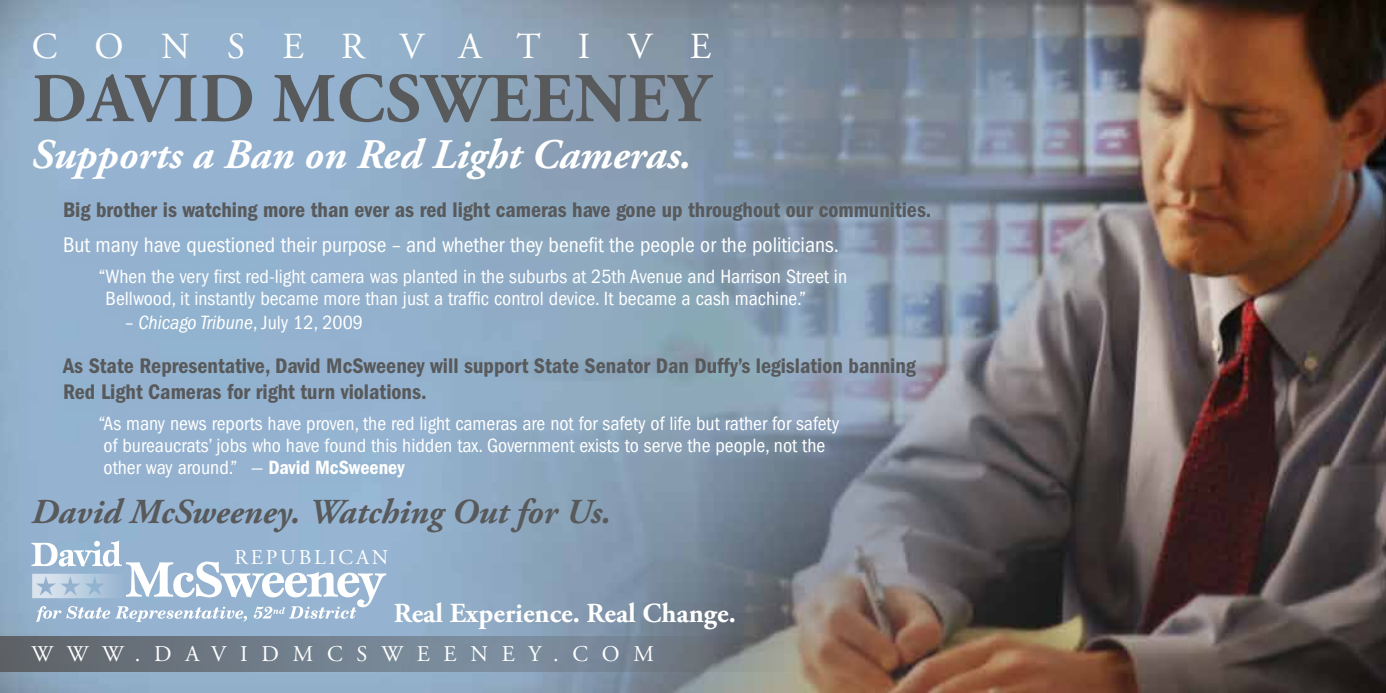
<style>
.page{position:relative;width:1386px;height:693px;background:#fff}
.page>*{position:absolute;margin:0;border:0;box-sizing:border-box;transform-origin:0 0}
.t1{font:700 69.65px "Adobe Garamond Pro";letter-spacing:.015em;color:#58595b}
.t2{font:italic 700 42px "Adobe Garamond Pro";color:#fff}
.t3{font:36.75px "Adobe Garamond Pro";letter-spacing:1.015em;color:#fff}
.t4{font:italic 700 35px "Adobe Garamond Pro";color:#58595b}
.t5{font:700 27.47px "Adobe Garamond Pro";color:#fff}
.t6{font:22.4px "Adobe Garamond Pro";letter-spacing:.615em;color:#fff}
.t7{font:600 condensed 21.88px/26.2px "Franklin Gothic";color:#58595b}
.t8{font:condensed 21.88px "Franklin Gothic";color:#fff}
.t9{font:21px "Adobe Garamond Pro";letter-spacing:.135em;color:#fff}
.t10{font:condensed 19.95px/21.9px "Franklin Gothic";color:#fff}
.t11{font:italic condensed 19.95px "Franklin Gothic";color:#fff}
.s1{font-style:normal}
.s2{font-weight:600}
</style>
<div class="page">
<img style="left:0;top:0;width:1386px;height:693px">
<svg style="left:32px;top:540px;width:354px;height:82px"></svg>
<div style="left:57px;top:196px;width:885px;height:293px;background:#93b3cd;opacity:.75"></div>
<svg style="left:0;top:636px;width:813px;height:35px"></svg>
<h3 class="t3" style="left:32px;top:24px;width:681px">CONSERVATIVE</h3>
<h1 class="t1" style="left:32px;top:58px;width:679px">David McSweeney</h1>
<h2 class="t2" style="left:32px;top:131px;width:661px">Supports a Ban on Red Light Cameras.</h2>
<p class="t7" style="left:63px;top:197px;width:870px">Big brother is watching more than ever as red light cameras have gone up throughout our communities.</p>
<p class="t8" style="left:63px;top:233px;width:778px">But many have questioned their purpose – and whether they benefit the people or the politicians.</p>
<p class="t10" style="left:106px;top:266px;width:743px;text-indent:-7px">“When the very first red-light camera was planted in the suburbs at 25th Avenue and Harrison Street in<br>Bellwood, it instantly became more than just a traffic control device. It became a cash machine.”</p>
<p class="t11" style="left:126px;top:311px;width:239px"><span class="s1">–</span> Chicago Tribune<span class="s1">, July 12, 2009</span></p>
<p class="t7" style="left:63px;top:353px;width:855px">As State Representative, David McSweeney will support State Senator Dan Duffy’s legislation banning<br>Red Light Cameras for right turn violations.</p>
<p class="t10" style="left:99px;top:413px;width:742px">“As many news reports have proven, the red light cameras are not for safety of life but rather for safety of bureaucrats’ jobs who have found this hidden tax. Government exists to serve the people, not the other way around.” — <span class="s2">David McSweeney</span></p>
<h3 class="t4" style="left:32px;top:491px;width:581px">David McSweeney. Watching Out for Us.</h3>
<p class="t9" style="left:234px;top:545px;width:155px">REPUBLICAN</p>
<h3 class="t5" style="left:394px;top:597px;width:344px">Real Experience. Real Change.</h3>
<p class="t6" style="left:32px;top:641px;width:316px">WWW.DAVIDMCS</p>
<p class="t6" style="left:381px;top:641px;width:273px">WEENEY.COM</p>
</div>
